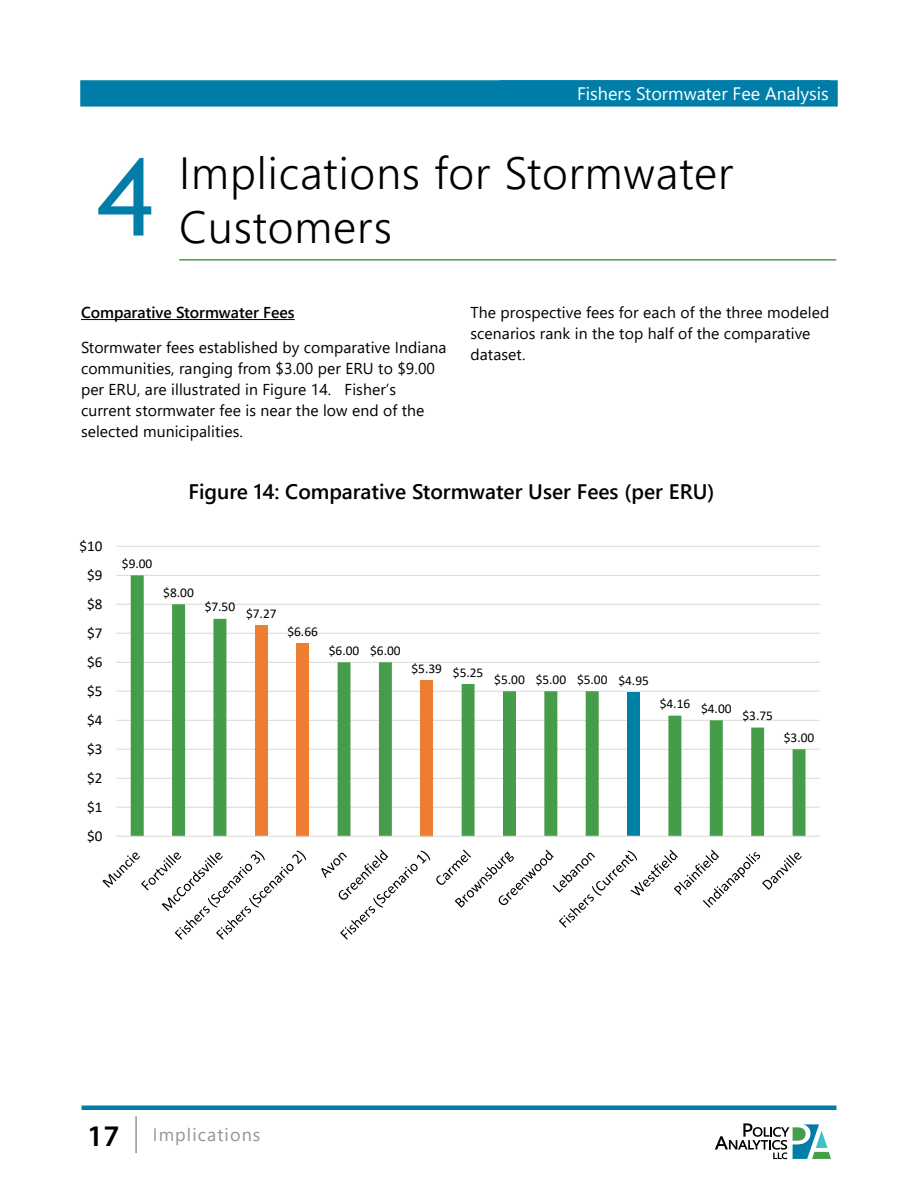
<style>
.page{position:relative;width:918px;height:1188px;background:#fff}
.page>*{position:absolute;margin:0;border:0;box-sizing:border-box;transform-origin:0 0}
.t1{font:108px "Trebuchet MS";color:#007ea8}
.t2{font:300 45px/54px "Segoe UI";letter-spacing:.02em;color:#000}
.t3{font:600 21px "Segoe UI";color:#000}
.t4{font:18px "Segoe UI";color:#fff}
.t5{font:18px "Segoe UI";letter-spacing:.06em;color:#939598}
.t6{font:15.75px/21px "Segoe UI";letter-spacing:.005em;color:#000}
.t7{font:600 15.75px "Segoe UI";color:#000}
.t8{font:15.15px "Calibri";color:#000}
.t9{font:13.5px "Calibri";color:#000}
.t10{font:13.35px "Calibri";letter-spacing:-.005em;color:#000}
.s1{font-family:"Myriad Pro";font-weight:600;font-size:30px;color:#000}
</style>
<div class="page">
<hr style="left:82px;top:1106px;width:754px;height:4px;background:#007ea8">
<hr style="left:135px;top:1116px;width:2px;height:37px;background:#939598">
<div style="left:80px;top:80px;width:758px;height:27px;background:#007ea8;border:2px solid #007ea8"></div>
<hr style="left:179px;top:259px;width:657px;height:2px;background:#469d49">
<svg style="left:715px;top:1123px;width:116px;height:36px"></svg>
<div style="left:499px;top:80px;width:331px;height:26px;border:2px solid #007ea8"></div>
<hr style="left:81px;top:319px;width:214px;height:1px;background:#000">
<hr style="left:117px;top:807px;width:703px;height:1px;background:#d9d9d9">
<hr style="left:117px;top:778px;width:703px;height:1px;background:#d9d9d9">
<hr style="left:117px;top:749px;width:703px;height:1px;background:#d9d9d9">
<hr style="left:117px;top:720px;width:703px;height:1px;background:#d9d9d9">
<hr style="left:117px;top:691px;width:703px;height:1px;background:#d9d9d9">
<hr style="left:117px;top:662px;width:703px;height:1px;background:#d9d9d9">
<hr style="left:117px;top:633px;width:703px;height:1px;background:#d9d9d9">
<hr style="left:117px;top:604px;width:703px;height:1px;background:#d9d9d9">
<hr style="left:117px;top:575px;width:703px;height:1px;background:#d9d9d9">
<hr style="left:117px;top:546px;width:703px;height:1px;background:#d9d9d9">
<svg style="left:131px;top:575px;width:674px;height:261px"></svg>
<hr style="left:117px;top:836px;width:703px;height:1px;background:#d9d9d9">
<svg style="left:103px;top:851px;width:203px;height:89px"></svg>
<svg style="left:321px;top:850px;width:109px;height:90px"></svg>
<svg style="left:436px;top:850px;width:366px;height:78px"></svg>
<p class="t4" style="left:577px;top:76px;width:253px">Fishers Stormwater Fee Analysis</p>
<h1 class="t1" style="left:97px;top:129px;width:58px">4</h1>
<h2 class="t2" style="left:179px;top:141px;width:556px">Implications for Stormwater<br>Customers</h2>
<p class="t7" style="left:81px;top:298px;width:215px">Comparative Stormwater Fees</p>
<p class="t6" style="left:81px;top:335px;width:367px">Stormwater fees established by comparative Indiana communities, ranging from $3.00 per ERU to $9.00 per ERU, are illustrated in Figure 14. Fisher’s current stormwater fee is near the low end of the selected municipalities.</p>
<p class="t6" style="left:471px;top:301px;width:360px">The prospective fees for each of the three modeled scenarios rank in the top half of the comparative dataset.</p>
<p class="t8" style="left:80px;top:535px;width:25px">$10</p>
<p class="t8" style="left:87px;top:564px;width:17px">$9</p>
<p class="t8" style="left:87px;top:593px;width:17px">$8</p>
<p class="t8" style="left:87px;top:622px;width:17px">$7</p>
<p class="t8" style="left:87px;top:651px;width:17px">$6</p>
<p class="t8" style="left:87px;top:680px;width:17px">$5</p>
<p class="t8" style="left:87px;top:709px;width:17px">$4</p>
<p class="t8" style="left:87px;top:738px;width:17px">$3</p>
<p class="t8" style="left:87px;top:767px;width:17px">$2</p>
<p class="t8" style="left:87px;top:796px;width:17px">$1</p>
<p class="t8" style="left:87px;top:825px;width:17px">$0</p>
<h3 class="t3" style="left:188px;top:472px;width:528px">Figure 14: Comparative Stormwater User Fees (per ERU)</h3>
<p class="t9" style="left:122px;top:554px;width:32px">$9.00</p>
<p class="t10" style="left:163px;top:583px;width:32px">$8.00</p>
<p class="t10" style="left:205px;top:598px;width:32px">$7.50</p>
<p class="t10" style="left:246px;top:604px;width:32px">$7.27</p>
<p class="t10" style="left:287px;top:622px;width:32px">$6.66</p>
<p class="t10" style="left:329px;top:641px;width:73px">$6.00 $6.00</p>
<p class="t10" style="left:412px;top:661px;width:73px">$5.39 $5.25</p>
<p class="t10" style="left:494px;top:670px;width:156px">$5.00 $5.00 $5.00 $4.95</p>
<p class="t10" style="left:660px;top:697px;width:73px">$4.16 $4.00</p>
<p class="t10" style="left:743px;top:706px;width:32px">$3.75</p>
<p class="t10" style="left:784px;top:728px;width:32px">$3.00</p>
<p class="t5" style="left:87px;top:1118px;width:175px"><span class="s1">17</span> Implications</p>
</div>
